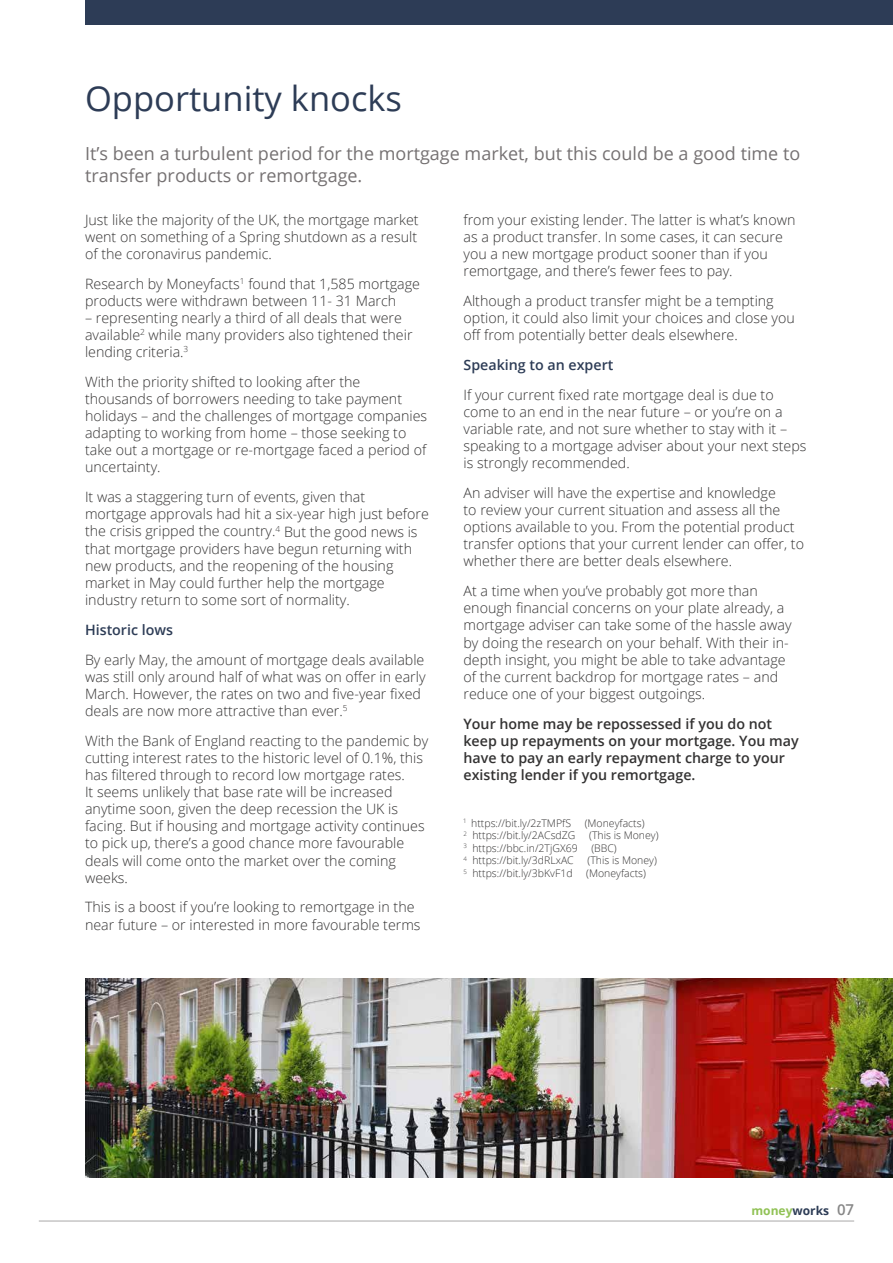
<style>
.page{position:relative;width:893px;height:1263px;background:#fff}
.page>*{position:absolute;margin:0;border:0;box-sizing:border-box;transform-origin:0 0}
.t1{font:34.5px "Open Sans";color:#2d3c56}
.t2{font:18px/21.6px "Open Sans";color:#757172}
.t3{font:600 15px "Open Sans";color:#878787}
.t4{font:300 14.25px/17.1px "Open Sans";color:#333232}
.t5{font:600 14.25px/17.1px "Open Sans";color:#333232}
.t6{font:600 14.25px "Open Sans";color:#2d3c56}
.t7{font:700 12px "Open Sans";color:#91c256}
.t8{font:300 10.5px "Open Sans";color:#333232}
.s1{color:#2d3c56}
</style>
<div class="page">
<hr style="left:39px;top:1220px;width:815px;height:1px;background:#b3b2b2">
<img style="left:85px;top:978px;width:808px;height:200px">
<div style="left:85px;top:0;width:808px;height:24px;background:#2d3c56"></div>
<h1 class="t1" style="left:85px;top:75px;width:319px">Opportunity knocks</h1>
<p class="t2" style="left:85px;top:143px;width:717px">It’s been a turbulent period for the mortgage market, but this could be a good time to transfer products or remortgage.</p>
<p class="t4" style="left:85px;top:210px;width:335px;text-align:justify">Just like the majority of the UK, the mortgage market went on something of a Spring shutdown as a result of the coronavirus pandemic.</p>
<p class="t4" style="left:85px;top:275px;width:336px">Research by Moneyfacts<sup>1</sup> found that 1,585 mortgage products were withdrawn between 11- 31 March</p>
<p class="t4" style="left:85px;top:309px;width:329px">– representing nearly a third of all deals that were available<sup>2</sup> while many providers also tightened their lending criteria.<sup>3</sup></p>
<p class="t4" style="left:85px;top:373px;width:344px">With the priority shifted to looking after the thousands of borrowers needing to take payment holidays – and the challenges of mortgage companies adapting to working from home – those seeking to take out a mortgage or re-mortgage faced a period of uncertainty.</p>
<p class="t4" style="left:85px;top:488px;width:345px">It was a staggering turn of events, given that mortgage approvals had hit a six-year high just before the crisis gripped the country.<sup>4</sup> But the good news is that mortgage providers have begun returning with new products, and the reopening of the housing market in May could further help the mortgage industry return to some sort of normality.</p>
<p class="t6" style="left:85px;top:620px;width:90px">Historic lows</p>
<p class="t4" style="left:85px;top:650px;width:342px">By early May, the amount of mortgage deals available was still only around half of what was on offer in early March. However, the rates on two and five-year fixed deals are now more attractive than ever.<sup>5</sup></p>
<p class="t4" style="left:85px;top:732px;width:345px">With the Bank of England reacting to the pandemic by cutting interest rates to the historic level of 0.1%, this has filtered through to record low mortgage rates.<br>It seems unlikely that base rate will be increased anytime soon, given the deep recession the UK is facing. But if housing and mortgage activity continues to pick up, there’s a good chance more favourable deals will come onto the market over the coming weeks.</p>
<p class="t4" style="left:85px;top:898px;width:337px">This is a boost if you’re looking to remortgage in the near future – or interested in more favourable terms</p>
<p class="t4" style="left:463px;top:210px;width:333px">from your existing lender. The latter is what’s known as a product transfer. In some cases, it can secure you a new mortgage product sooner than if you remortgage, and there’s fewer fees to pay.</p>
<p class="t4" style="left:463px;top:292px;width:333px">Although a product transfer might be a tempting option, it could also limit your choices and close you off from potentially better deals elsewhere.</p>
<p class="t6" style="left:463px;top:355px;width:151px">Speaking to an expert</p>
<p class="t4" style="left:463px;top:386px;width:344px">If your current fixed rate mortgage deal is due to come to an end in the near future – or you’re on a variable rate, and not sure whether to stay with it – speaking to a mortgage adviser about your next steps is strongly recommended.</p>
<p class="t4" style="left:463px;top:484px;width:342px">An adviser will have the expertise and knowledge<br>to review your current situation and assess all the options available to you. From the potential product transfer options that your current lender can offer, to whether there are better deals elsewhere.</p>
<p class="t4" style="left:463px;top:582px;width:330px">At a time when you’ve probably got more than enough financial concerns on your plate already, a mortgage adviser can take some of the hassle away by doing the research on your behalf. With their in&shy;depth insight, you might be able to take advantage of the current backdrop for mortgage rates – and reduce one of your biggest outgoings.</p>
<p class="t5" style="left:463px;top:715px;width:337px">Your home may be repossessed if you do not keep up repayments on your mortgage. You may have to pay an early repayment charge to your existing lender if you remortgage.</p>
<p class="t8" style="left:463px;top:816px;width:109px"><sup>1</sup> https://bit.ly/2zTMPfS</p>
<p class="t8" style="left:585px;top:816px;width:61px">(Moneyfacts)</p>
<p class="t8" style="left:463px;top:828px;width:113px"><sup>2</sup> https://bit.ly/2ACsdZG</p>
<p class="t8" style="left:589px;top:828px;width:71px">(This is Money)</p>
<p class="t8" style="left:463px;top:841px;width:116px"><sup>3</sup> https://bbc.in/2TjGX69</p>
<p class="t8" style="left:591px;top:841px;width:27px">(BBC)</p>
<p class="t8" style="left:463px;top:853px;width:112px"><sup>4</sup> https://bit.ly/3dRLxAC</p>
<p class="t8" style="left:587px;top:853px;width:71px">(This is Money)</p>
<p class="t8" style="left:463px;top:866px;width:111px"><sup>5</sup> https://bit.ly/3bKvF1d</p>
<p class="t8" style="left:586px;top:866px;width:61px">(Moneyfacts)</p>
<p class="t7" style="left:751px;top:1202px;width:79px">money<span class="s1">works</span></p>
<p class="t3" style="left:837px;top:1199px;width:19px">07</p>
</div>
